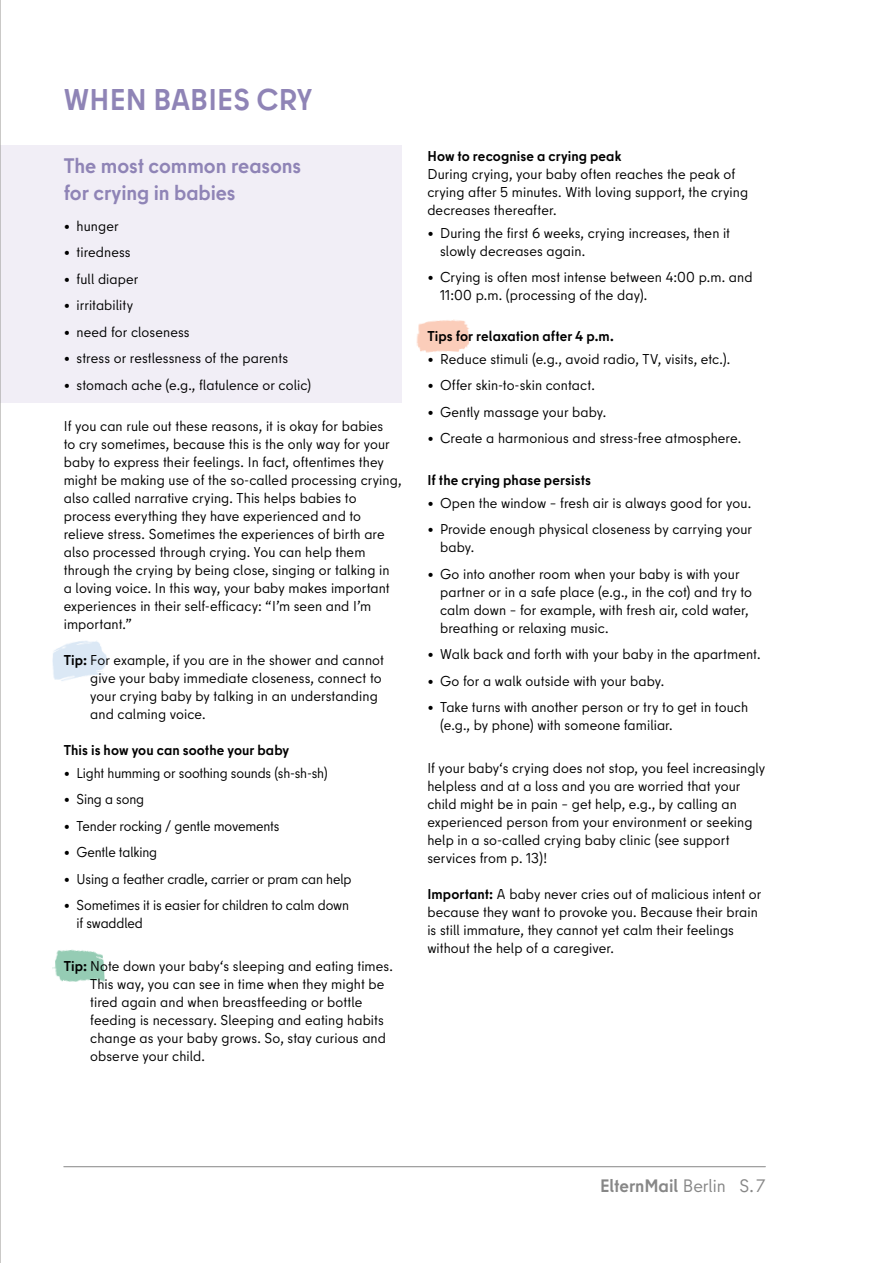
<style>
.page{position:relative;width:893px;height:1263px;background:#fff}
.page>*{position:absolute;margin:0;border:0;box-sizing:border-box;transform-origin:0 0}
.t1{font:700 30px "Berlin Type";letter-spacing:.005em;color:#8f84b6}
.t2{font:700 21px/27px "Berlin Type";letter-spacing:-.005em;color:#8f84b6}
.t3{font:700 18px "Berlin Type";letter-spacing:-.005em;color:#878787}
.t4{font:14.25px/18px "Berlin Type";letter-spacing:.005em;color:#000}
.t5{font:700 14.25px "Berlin Type";letter-spacing:.005em;color:#000}
.s1{font-weight:700}
.s2{font-weight:400}
</style>
<div class="page">
<hr style="left:64px;top:1166px;width:701px;height:1px;background:#878787">
<img style="left:416px;top:319px;width:55px;height:34px">
<img style="left:52px;top:949px;width:53px;height:33px">
<img style="left:52px;top:641px;width:55px;height:40px">
<div style="left:0;top:146px;width:402px;height:257px;background:#f1eef6"></div>
<hr style="left:0;top:0;width:1px;height:1263px;background:#959490">
<h1 class="t1" style="left:64px;top:81px;width:250px">WHEN BABIES CRY</h1>
<h2 class="t2" style="left:64px;top:152px;width:239px">The most common reasons for crying in babies</h2>
<p class="t4" style="left:64px;top:217px;width:56px">• hunger</p>
<p class="t4" style="left:64px;top:244px;width:68px">• tiredness</p>
<p class="t4" style="left:64px;top:270px;width:76px">• full diaper</p>
<p class="t4" style="left:64px;top:297px;width:71px">• irritability</p>
<p class="t4" style="left:64px;top:323px;width:127px">• need for closeness</p>
<p class="t4" style="left:64px;top:350px;width:226px">• stress or restlessness of the parents</p>
<p class="t4" style="left:64px;top:376px;width:249px">• stomach ache (e.g., flatulence or colic)</p>
<p class="t4" style="left:64px;top:417px;width:339px">If you can rule out these reasons, it is okay for babies<br>to cry sometimes, because this is the only way for your baby to express their feelings. In fact, oftentimes they might be making use of the so-called processing crying, also called narrative crying. This helps babies to process everything they have experienced and to relieve stress. Sometimes the experiences of birth are also processed through crying. You can help them through the crying by being close, singing or talking in<br>a loving voice. In this way, your baby makes important experiences in their self-efficacy: “I’m seen and I’m important.”</p>
<p class="t4" style="left:90px;top:651px;width:295px;text-indent:-26px"><span class="s1">Tip:</span> For example, if you are in the shower and cannot give your baby immediate closeness, connect to your crying baby by talking in an understanding and calming voice.</p>
<p class="t5" style="left:64px;top:741px;width:227px">This is how you can soothe your baby</p>
<p class="t4" style="left:64px;top:764px;width:265px">• Light humming or soothing sounds (sh-sh-sh)</p>
<p class="t4" style="left:64px;top:790px;width:82px">• Sing a song</p>
<p class="t4" style="left:64px;top:817px;width:217px">• Tender rocking / gentle movements</p>
<p class="t4" style="left:64px;top:843px;width:95px">• Gentle talking</p>
<p class="t4" style="left:64px;top:870px;width:289px">• Using a feather cradle, carrier or pram can help</p>
<p class="t4" style="left:77px;top:896px;width:274px;text-indent:-13px">• Sometimes it is easier for children to calm down if swaddled</p>
<p class="t4" style="left:90px;top:957px;width:304px;text-indent:-26px"><span class="s1">Tip:</span> Note down your baby‘s sleeping and eating times.<br>This way, you can see in time when they might be tired again and when breastfeeding or bottle feeding is necessary. Sleeping and eating habits change as your baby grows. So, stay curious and observe your child.</p>
<p class="t5" style="left:427px;top:147px;width:195px">How to recognise a crying peak</p>
<p class="t4" style="left:427px;top:165px;width:322px">During crying, your baby often reaches the peak of crying after 5 minutes. With loving support, the crying decreases thereafter.</p>
<p class="t4" style="left:440px;top:224px;width:292px;text-indent:-13px">• During the first 6 weeks, crying increases, then it slowly decreases again.</p>
<p class="t4" style="left:440px;top:268px;width:314px;text-indent:-13px">• Crying is often most intense between 4:00 p.m. and<br>11:00 p.m. (processing of the day).</p>
<p class="t5" style="left:427px;top:327px;width:188px">Tips for relaxation after 4 p.m.</p>
<p class="t4" style="left:427px;top:350px;width:304px">• Reduce stimuli (e.g., avoid radio, TV, visits, etc.).</p>
<p class="t4" style="left:427px;top:376px;width:169px">• Offer skin-to-skin contact.</p>
<p class="t4" style="left:427px;top:403px;width:180px">• Gently massage your baby.</p>
<p class="t4" style="left:427px;top:429px;width:315px">• Create a harmonious and stress-free atmosphere.</p>
<p class="t5" style="left:427px;top:471px;width:165px">If the crying phase persists</p>
<p class="t4" style="left:427px;top:494px;width:325px">• Open the window – fresh air is always good for you.</p>
<p class="t4" style="left:440px;top:520px;width:313px;text-indent:-13px">• Provide enough physical closeness by carrying your baby.</p>
<p class="t4" style="left:440px;top:565px;width:313px;text-indent:-13px">• Go into another room when your baby is with your partner or in a safe place (e.g., in the cot) and try to calm down – for example, with fresh air, cold water, breathing or relaxing music.</p>
<p class="t4" style="left:427px;top:645px;width:335px">• Walk back and forth with your baby in the apartment.</p>
<p class="t4" style="left:427px;top:672px;width:238px">• Go for a walk outside with your baby.</p>
<p class="t4" style="left:440px;top:698px;width:310px;text-indent:-13px">• Take turns with another person or try to get in touch (e.g., by phone) with someone familiar.</p>
<p class="t4" style="left:427px;top:759px;width:340px">If your baby‘s crying does not stop, you feel increasingly helpless and at a loss and you are worried that your child might be in pain – get help, e.g., by calling an experienced person from your environment or seeking help in a so-called crying baby clinic (see support services from p. 13)!</p>
<p class="t4" style="left:427px;top:885px;width:336px"><span class="s1">Important:</span> A baby never cries out of malicious intent or because they want to provoke you. Because their brain is still immature, they cannot yet calm their feelings without the help of a caregiver.</p>
<p class="t3" style="left:600px;top:1174px;width:167px">ElternMail <span class="s2">Berlin S.7</span></p>
</div>
